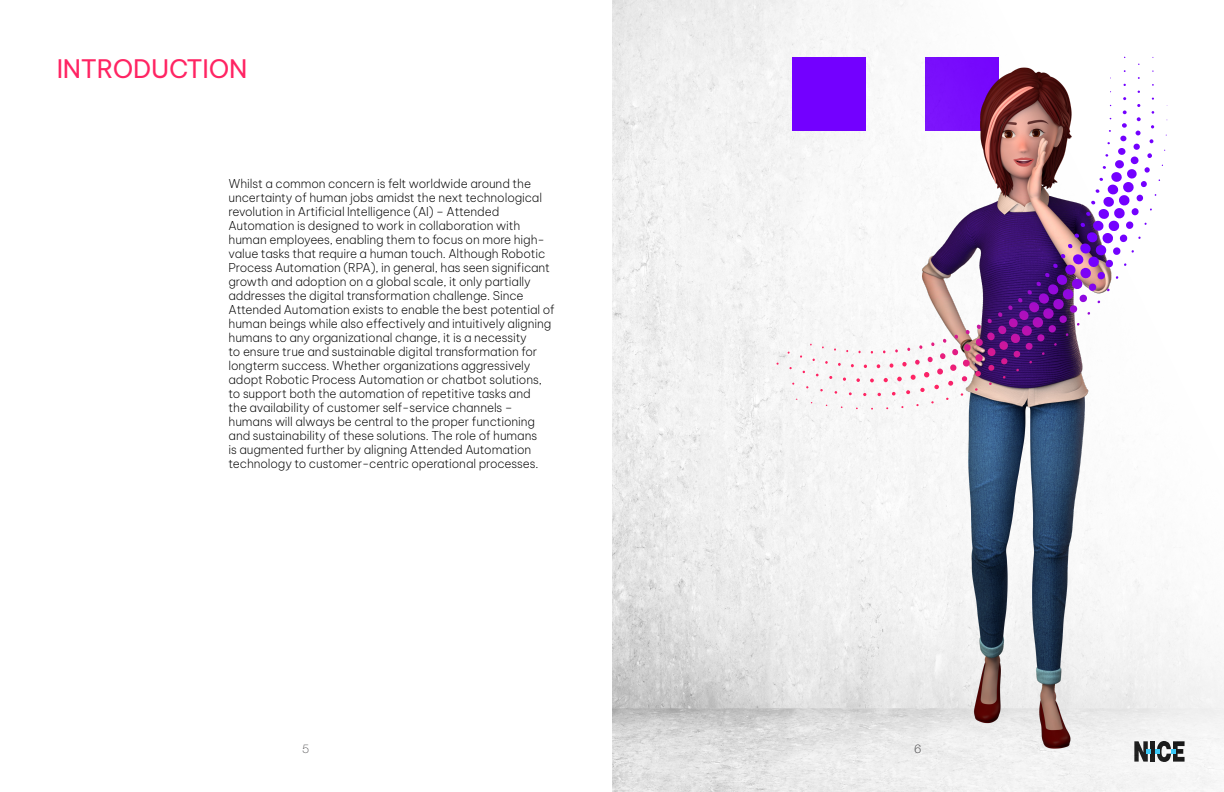
<style>
.page{position:relative;width:1224px;height:792px;background:#fff}
.page>*{position:absolute;margin:0;border:0;box-sizing:border-box;transform-origin:0 0}
.Header1{font:25px "Be Vietnam Pro";letter-spacing:-.01em;color:#ff2463}
.Body_Text_10_black{font:200 12px/14px "Be Vietnam Pro";letter-spacing:-.01em;color:#000}
.t1{font:100 12px "Helvetica Neue LT Std";color:#414042}
</style>
<div class="page">
<img style="left:612px;top:0;width:612px;height:792px">
<img style="left:900px;top:45px;width:225px;height:720px">
<div style="left:792px;top:58px;width:73px;height:73px;background:#7300ff"></div>
<svg style="left:788px;top:64px;width:380px;height:346px"></svg>
<p class="Header1" style="left:57px;top:48px;width:192px">INTRODUCTION</p>
<p class="Body_Text_10_black" style="left:229px;top:175px;width:328px">Whilst a common concern is felt worldwide around the uncertainty of human jobs amidst the next technological revolution in Artificial Intelligence (AI) – Attended Automation is designed to work in collaboration with human employees, enabling them to focus on more high&shy;value tasks that require a human touch. Although Robotic Process Automation (RPA), in general, has seen significant growth and adoption on a global scale, it only partially addresses the digital transformation challenge. Since Attended Automation exists to enable the best potential of human beings while also effectively and intuitively aligning humans to any organizational change, it is a necessity<br>to ensure true and sustainable digital transformation for longterm success. Whether organizations aggressively adopt Robotic Process Automation or chatbot solutions, to support both the automation of repetitive tasks and<br>the availability of customer self-service channels – humans will always be central to the proper functioning and sustainability of these solutions. The role of humans<br>is augmented further by aligning Attended Automation technology to customer-centric operational processes.</p>
<p class="t1" style="left:303px;top:741px;width:8px">5</p>
<p class="t1" style="left:915px;top:741px;width:8px">6</p>
</div>
